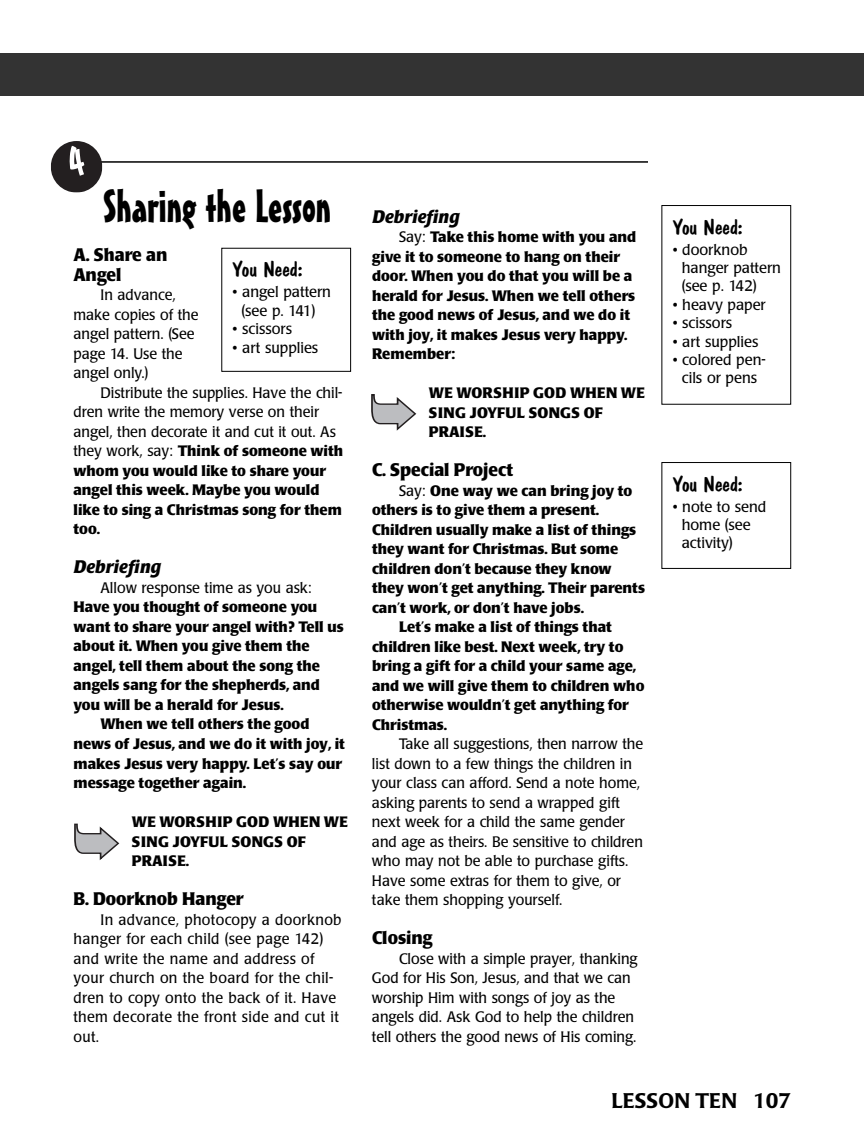
<style>
.page{position:relative;width:864px;height:1148px;background:#fff}
.page>*{position:absolute;margin:0;border:0;box-sizing:border-box;transform-origin:0 0}
.t1{font:45px "Mister Earl BT";color:#000}
.t2{font:21px "Dom Casual D";color:#000;scale:1.05 1}
.t3{font:500 21px "Poppl Laudatio";color:#000}
.t4{font:700 18px/19.5px "Poppl Laudatio";color:#000;scale:.95 1}
.t5{font:italic 700 18px "Poppl Laudatio";color:#000}
.t6{font:700 15px/19.5px "Poppl Laudatio";color:#000}
.t7{font:15px/19.5px "Poppl Laudatio";color:#000;scale:.95 1}
.t8{font:15px/19.5px "Poppl Laudatio";letter-spacing:.025em;color:#000;scale:.95 1}
.t9{font:15px/18.3px "Poppl Laudatio";color:#000;text-align:center}
.t10{font:700 15px/19.5px "Poppl Laudatio";letter-spacing:.02em;color:#000}
.s1{font-weight:700}
.s2{font-weight:400}
</style>
<div class="page">
<div style="left:0;top:53px;width:864px;height:43px;background:#333"></div>
<hr style="left:100px;top:161px;width:548px;height:2px;background:#000">
<div style="left:221px;top:248px;width:130px;height:124px;border:1px solid #000"></div>
<div style="left:661px;top:205px;width:130px;height:199px;border:1px solid #000"></div>
<div style="left:661px;top:462px;width:130px;height:107px;border:1px solid #000"></div>
<svg style="left:74px;top:823px;width:45px;height:37px"></svg>
<svg style="left:371px;top:394px;width:45px;height:36px"></svg>
<svg style="left:51px;top:141px;width:51px;height:51px"></svg>
<h1 class="t1" style="left:103px;top:190px;width:230px">Sharing the Lesson</h1>
<p class="t4" style="left:73px;top:247px;width:101px">A. Share an<br>Angel</p>
<p class="t7" style="left:73px;top:287px;width:133px;text-indent:27px">In advance, make copies of the angel pattern. (See page 14. Use the angel only.)</p>
<p class="t7" style="left:73px;top:384px;width:286px;text-indent:27px">Distribute the supplies. Have the chil&shy;dren write the memory verse on their angel, then decorate it and cut it out. As they work, say: <span class="s1">Think of someone with whom you would like to share your angel this week. Maybe you would like to sing a Christmas song for them too.</span></p>
<p class="t5" style="left:73px;top:560px;width:89px">Debriefing</p>
<p class="t7" style="left:100px;top:579px;width:224px">Allow response time as you ask:</p>
<p class="t6" style="left:73px;top:599px;width:245px">Have you thought of someone you</p>
<p class="t6" style="left:73px;top:618px;width:272px">want to share your angel with? Tell us</p>
<p class="t6" style="left:73px;top:638px;width:238px">about it. When you give them the</p>
<p class="t6" style="left:73px;top:657px;width:248px">angel, tell them about the song the</p>
<p class="t6" style="left:73px;top:677px;width:248px">angels sang for the shepherds, and</p>
<p class="t6" style="left:73px;top:696px;width:211px">you will be a herald for Jesus.</p>
<p class="t6" style="left:100px;top:716px;width:210px">When we tell others the good</p>
<p class="t6" style="left:73px;top:735px;width:273px">news of Jesus, and we do it with joy, it</p>
<p class="t6" style="left:73px;top:755px;width:270px">makes Jesus very happy. Let’s say our</p>
<p class="t6" style="left:73px;top:774px;width:174px">message together again.</p>
<p class="t10" style="left:132px;top:813px;width:217px">WE WORSHIP GOD WHEN WE<br>SING JOYFUL SONGS OF<br>PRAISE.</p>
<p class="t4" style="left:73px;top:891px;width:181px">B. Doorknob Hanger</p>
<p class="t8" style="left:73px;top:911px;width:284px;text-indent:27px">In advance, photocopy a doorknob hanger for each child (see page 142) and write the name and address of your church on the board for the chil&shy;dren to copy onto the back of it. Have them decorate the front side and cut it out.</p>
<h2 class="t2" style="left:233px;top:257px;width:68px">You Need:</h2>
<p class="t9" style="left:233px;top:284px;width:100px">• angel pattern (see p. 141)</p>
<p class="t9" style="left:233px;top:321px;width:61px">• scissors</p>
<p class="t9" style="left:233px;top:339px;width:87px">• art supplies</p>
<p class="t5" style="left:372px;top:209px;width:89px">Debriefing</p>
<p class="t6" style="left:372px;top:229px;width:266px;text-indent:27px"><span class="s2">Say:</span> Take this home with you and give it to someone to hang on their door. When you do that you will be a herald for Jesus. When we tell others the good news of Jesus, and we do it with joy, it makes Jesus very happy.<br>Remember:</p>
<p class="t10" style="left:429px;top:385px;width:217px">WE WORSHIP GOD WHEN WE<br>SING JOYFUL SONGS OF<br>PRAISE.</p>
<p class="t4" style="left:372px;top:462px;width:150px">C. Special Project</p>
<p class="t6" style="left:399px;top:482px;width:235px"><span class="s2">Say:</span> One way we can bring joy to</p>
<p class="t6" style="left:372px;top:502px;width:228px">others is to give them a present.</p>
<p class="t6" style="left:372px;top:521px;width:266px">Children usually make a list of things</p>
<p class="t6" style="left:372px;top:541px;width:248px">they want for Christmas. But some</p>
<p class="t6" style="left:372px;top:560px;width:241px">children don’t because they know</p>
<p class="t6" style="left:372px;top:580px;width:275px">they won’t get anything. Their parents</p>
<p class="t6" style="left:372px;top:599px;width:213px">can’t work, or don’t have jobs.</p>
<p class="t6" style="left:399px;top:619px;width:214px">Let’s make a list of things that</p>
<p class="t6" style="left:372px;top:638px;width:253px">children like best. Next week, try to</p>
<p class="t6" style="left:372px;top:658px;width:265px">bring a gift for a child your same age,</p>
<p class="t6" style="left:372px;top:677px;width:274px">and we will give them to children who</p>
<p class="t6" style="left:372px;top:697px;width:258px">otherwise wouldn’t get anything for</p>
<p class="t6" style="left:372px;top:716px;width:76px">Christmas.</p>
<p class="t7" style="left:372px;top:735px;width:287px;text-indent:27px">Take all suggestions, then narrow the list down to a few things the children in your class can afford. Send a note home, asking parents to send a wrapped gift next week for a child the same gender and age as theirs. Be sensitive to children who may not be able to purchase gifts.<br>Have some extras for them to give, or take them shopping yourself.</p>
<p class="t4" style="left:372px;top:930px;width:65px">Closing</p>
<p class="t7" style="left:372px;top:950px;width:281px;text-indent:27px">Close with a simple prayer, thanking God for His Son, Jesus, and that we can worship Him with songs of joy as the angels did. Ask God to help the children tell others the good news of His coming.</p>
<h2 class="t2" style="left:673px;top:214px;width:68px">You Need:</h2>
<p class="t9" style="left:682px;top:242px;width:101px;text-align:left;text-indent:-9px">• doorknob hanger pattern (see p. 142)</p>
<p class="t9" style="left:673px;top:297px;width:94px">• heavy paper</p>
<p class="t9" style="left:673px;top:315px;width:61px">• scissors</p>
<p class="t9" style="left:673px;top:334px;width:87px">• art supplies</p>
<p class="t9" style="left:673px;top:352px;width:94px">• colored pen&shy;cils or pens</p>
<h2 class="t2" style="left:673px;top:471px;width:68px">You Need:</h2>
<p class="t9" style="left:682px;top:499px;width:86px;text-align:left;text-indent:-9px">• note to send home (see activity)</p>
<h2 class="t3" style="left:612px;top:1092px;width:181px">LESSON TEN 107</h2>
</div>
